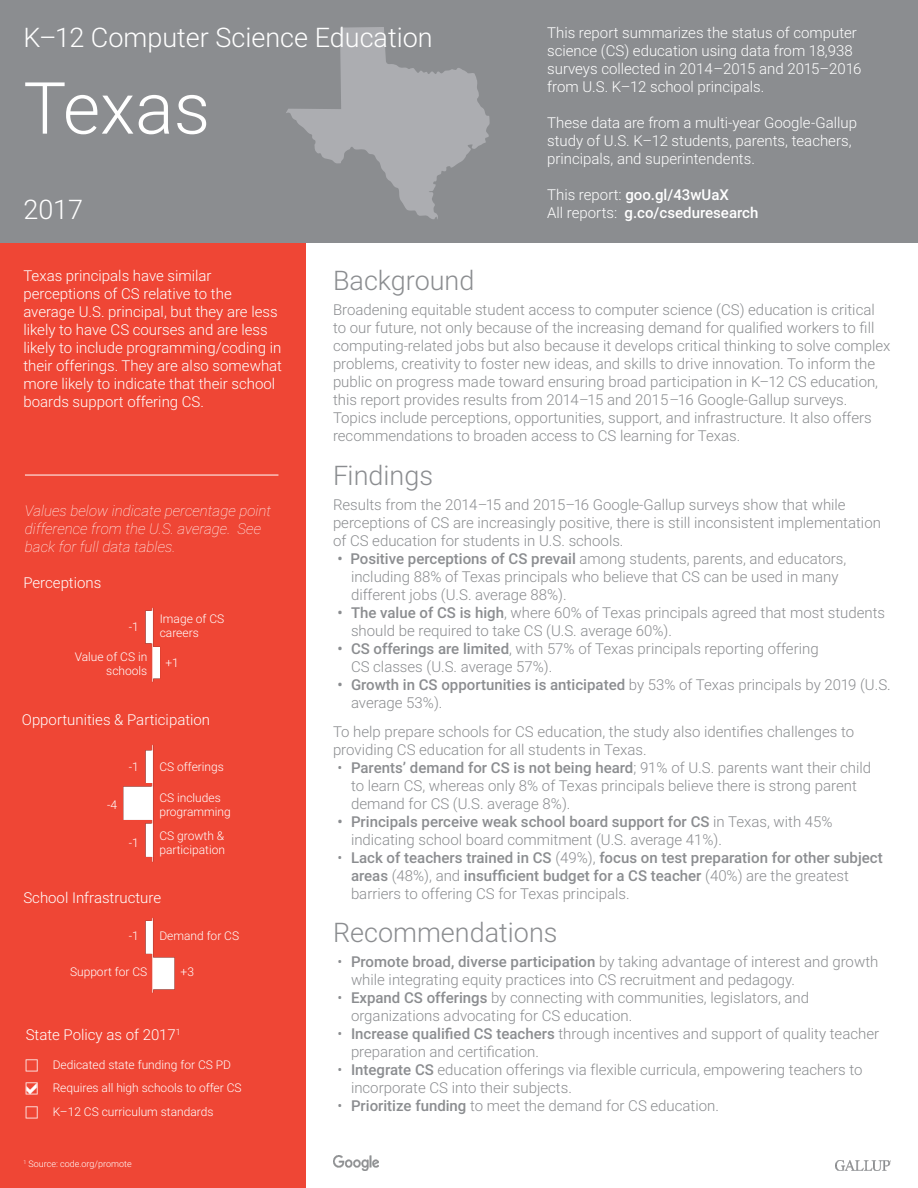
<style>
.page{position:relative;width:918px;height:1188px;background:#fff}
.page>*{position:absolute;margin:0;border:0;box-sizing:border-box;transform-origin:0 0}
.t1{font:300 72px "Roboto";color:#fff}
.t2{font:300 27px "Roboto";color:#8b8d90}
.t3{font:300 27px "Roboto";color:#fff}
.t4{font:300 15px/18px "Roboto";color:#8b8d90}
.t5{font:300 15px/18px "Roboto";color:#fff}
.t6{font:500 15px/18px "Roboto";color:#8b8d90}
.t7{font:italic 100 15px/18px "Roboto";color:#fff}
.t8{font:500 15px "Roboto";color:#fff}
.t9{font:300 12px/14.4px "Roboto";color:#fff}
.t10{font:300 9px "Roboto";color:#fff}
.s1{font-weight:300}
.s2{font-weight:500}
</style>
<div class="page">
<div style="left:0;top:0;width:306px;height:1188px;background:#ef4635"></div>
<div style="left:0;top:0;width:918px;height:243px;background:#8b8d90"></div>
<img style="left:836px;top:1160px;width:55px;height:10px">
<img style="left:333px;top:1156px;width:46px;height:14px">
<svg style="left:286px;top:27px;width:204px;height:192px"></svg>
<img style="left:123px;top:744px;width:31px;height:118px">
<img style="left:145px;top:607px;width:16px;height:75px">
<img style="left:145px;top:917px;width:30px;height:76px">
<hr style="left:25px;top:475px;width:253px;height:1px;background:#fff">
<p class="t3" style="left:23px;top:19px;width:411px">K–12 Computer Science Education</p>
<p class="t1" style="left:23px;top:58px;width:188px">Texas</p>
<p class="t3" style="left:23px;top:191px;width:61px">2017</p>
<p class="t5" style="left:547px;top:23px;width:316px">This report summarizes the status of computer science (CS) education using data from 18,938 surveys collected in 2014–2015 and 2015–2016 from U.S. K–12 school principals.</p>
<p class="t5" style="left:547px;top:113px;width:311px">These data are from a multi-year Google-Gallup study of U.S. K–12 students, parents, teachers, principals, and superintendents.</p>
<p class="t8" style="left:547px;top:184px;width:183px"><span class="s1">This report:</span> goo.gl/43wUaX</p>
<p class="t8" style="left:547px;top:202px;width:213px"><span class="s1">All reports:</span> g.co/cseduresearch</p>
<p class="t5" style="left:23px;top:266px;width:260px">Texas principals have similar perceptions of CS relative to the average U.S. principal, but they are less likely to have CS courses and are less likely to include programming/coding in their offerings. They are also somewhat more likely to indicate that their school boards support offering CS.</p>
<p class="t7" style="left:25px;top:501px;width:248px">Values below indicate percentage point difference from the U.S. average. See back for full data tables.</p>
<p class="t5" style="left:23px;top:573px;width:79px">Perceptions</p>
<p class="t9" style="left:129px;top:619px;width:12px">-1</p>
<p class="t9" style="left:75px;top:649px;width:74px;text-align:right">Value of CS in schools</p>
<p class="t9" style="left:160px;top:611px;width:66px">Image of CS careers</p>
<p class="t9" style="left:165px;top:655px;width:15px">+1</p>
<p class="t5" style="left:22px;top:710px;width:190px">Opportunities &amp; Participation</p>
<p class="t9" style="left:107px;top:797px;width:12px">-4</p>
<p class="t9" style="left:129px;top:759px;width:12px">-1</p>
<p class="t9" style="left:159px;top:759px;width:66px">CS offerings</p>
<p class="t9" style="left:129px;top:835px;width:12px">-1</p>
<p class="t9" style="left:159px;top:790px;width:73px">CS includes programming</p>
<p class="t9" style="left:159px;top:828px;width:67px">CS growth &amp; participation</p>
<p class="t5" style="left:23px;top:888px;width:139px">School Infrastructure</p>
<p class="t9" style="left:129px;top:928px;width:12px">-1</p>
<p class="t9" style="left:159px;top:928px;width:81px">Demand for CS</p>
<p class="t9" style="left:70px;top:964px;width:79px">Support for CS</p>
<p class="t9" style="left:181px;top:964px;width:15px">+3</p>
<p class="t5" style="left:26px;top:1025px;width:157px">State Policy as of 2017<sup>1</sup></p>
<p class="t9" style="left:53px;top:1057px;width:180px">Dedicated state funding for CS PD</p>
<p class="t9" style="left:53px;top:1081px;width:190px">Requires all high schools to offer CS</p>
<p class="t9" style="left:53px;top:1104px;width:162px">K–12 CS curriculum standards</p>
<p class="t10" style="left:23px;top:1158px;width:110px"><sup>1</sup> Source: code.org/promote</p>
<p class="t2" style="left:333px;top:262px;width:143px">Background</p>
<p class="t4" style="left:333px;top:301px;width:559px">Broadening equitable student access to computer science (CS) education is critical to our future, not only because of the increasing demand for qualified workers to fill computing-related jobs but also because it develops critical thinking to solve complex problems, creativity to foster new ideas, and skills to drive innovation. To inform the public on progress made toward ensuring broad participation in K–12 CS education, this report provides results from 2014–15 and 2015–16 Google-Gallup surveys.<br>Topics include perceptions, opportunities, support, and infrastructure. It also offers recommendations to broaden access to CS learning for Texas.</p>
<p class="t2" style="left:333px;top:456px;width:102px">Findings</p>
<p class="t4" style="left:333px;top:495px;width:549px">Results from the 2014–15 and 2015–16 Google-Gallup surveys show that while perceptions of CS are increasingly positive, there is still inconsistent implementation of CS education for students in U.S. schools.</p>
<p class="t4" style="left:351px;top:549px;width:497px;text-indent:-14px"><span class="s2">• Positive perceptions of CS prevail</span> among students, parents, and educators, including 88% of Texas principals who believe that CS can be used in many different jobs (U.S. average 88%).</p>
<p class="t4" style="left:351px;top:603px;width:536px;text-indent:-14px"><span class="s2">• The value of CS is high</span>, where 60% of Texas principals agreed that most students should be required to take CS (U.S. average 60%).</p>
<p class="t4" style="left:351px;top:639px;width:469px;text-indent:-14px"><span class="s2">• CS offerings are limited</span>, with 57% of Texas principals reporting offering<br>CS classes (U.S. average 57%).</p>
<p class="t4" style="left:351px;top:675px;width:541px;text-indent:-14px"><span class="s2">• Growth in CS opportunities is anticipated</span> by 53% of Texas principals by 2019 (U.S. average 53%).</p>
<p class="t4" style="left:333px;top:722px;width:523px">To help prepare schools for CS education, the study also identifies challenges to providing CS education for all students in Texas.</p>
<p class="t4" style="left:351px;top:758px;width:522px;text-indent:-14px">• <span class="s2">Parents’ demand for CS is not being heard</span>; 91% of U.S. parents want their child to learn CS, whereas only 8% of Texas principals believe there is strong parent demand for CS (U.S. average 8%).</p>
<p class="t4" style="left:351px;top:812px;width:483px;text-indent:-14px"><span class="s2">• Principals perceive weak school board support for CS</span> in Texas, with 45% indicating school board commitment (U.S. average 41%).</p>
<p class="t6" style="left:351px;top:848px;width:533px;text-indent:-14px"><span class="s1">•</span> Lack of teachers trained in CS <span class="s1">(49%),</span> focus on test preparation for other subject areas <span class="s1">(48%), and</span> insufficient budget for a CS teacher <span class="s1">(40%) are the greatest barriers to offering CS for Texas principals.</span></p>
<p class="t2" style="left:333px;top:913px;width:226px">Recommendations</p>
<p class="t4" style="left:351px;top:952px;width:529px;text-indent:-14px">• <span class="s2">Promote broad, diverse participation</span> by taking advantage of interest and growth while integrating equity practices into CS recruitment and pedagogy.</p>
<p class="t4" style="left:351px;top:988px;width:460px;text-indent:-14px">• <span class="s2">Expand CS offerings</span> by connecting with communities, legislators, and organizations advocating for CS education.</p>
<p class="t4" style="left:351px;top:1024px;width:530px;text-indent:-14px">• <span class="s2">Increase qualified CS teachers</span> through incentives and support of quality teacher preparation and certification.</p>
<p class="t4" style="left:351px;top:1060px;width:513px;text-indent:-14px">• <span class="s2">Integrate CS</span> education offerings via flexible curricula, empowering teachers to incorporate CS into their subjects.</p>
<p class="t4" style="left:338px;top:1096px;width:383px">• <span class="s2">Prioritize funding</span> to meet the demand for CS education.</p>
</div>
